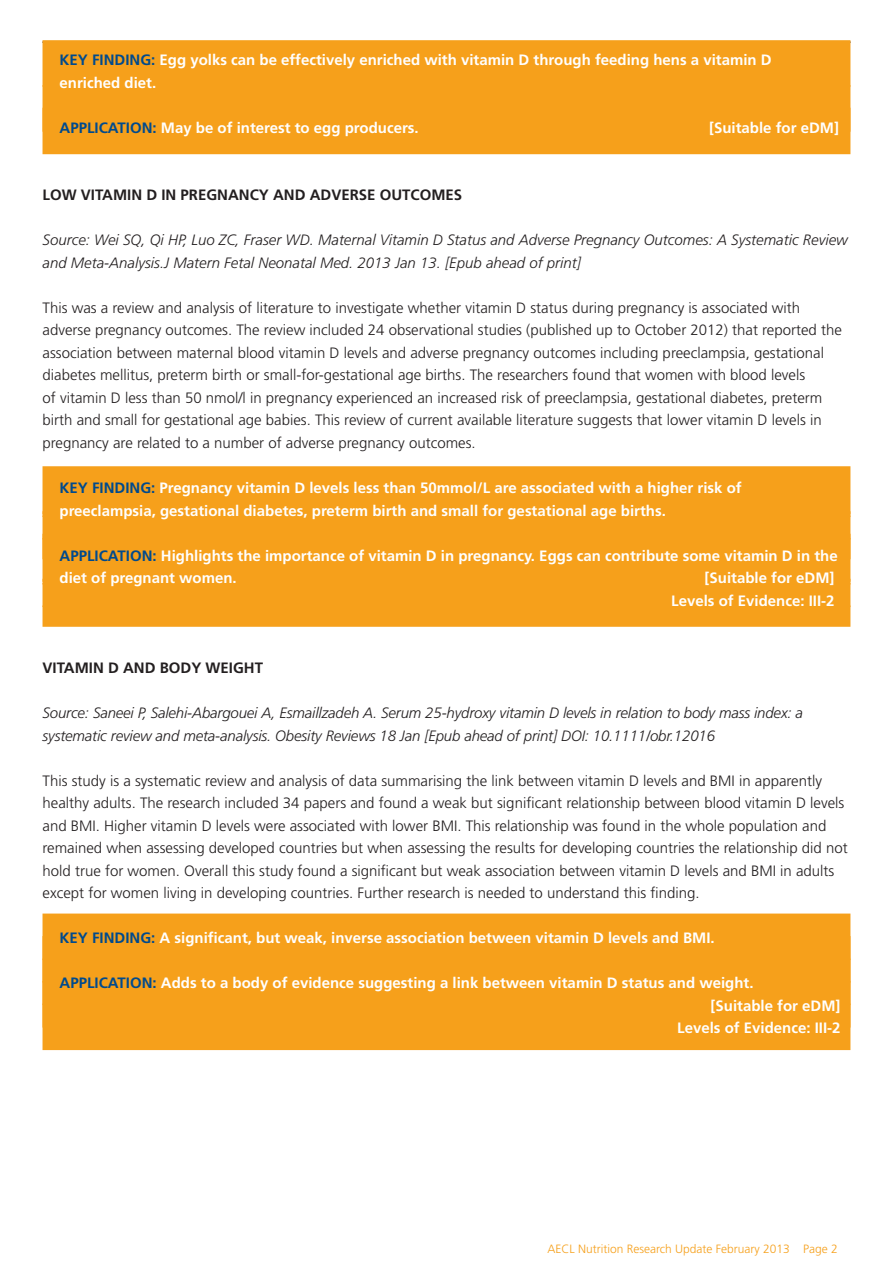
<style>
.page{position:relative;width:893px;height:1263px;background:#fff}
.page>*{position:absolute;margin:0;border:0;box-sizing:border-box;transform-origin:0 0}
.t1{font:300 15px/22.5px "Frutiger";color:#231f20}
.t2{font:700 15px/22.5px "Frutiger";color:#fff}
.t3{font:italic 300 15px/22.5px "Frutiger";letter-spacing:-.01em;color:#231f20}
.t4{font:700 15px "Frutiger";color:#231f20}
.t5{font:300 12px "Frutiger";color:#f6a01b}
.s1{color:#004a8d}
</style>
<div class="page">
<div style="left:43px;top:40px;width:807px;height:47px;background:#f6a01b"></div>
<div style="left:43px;top:85px;width:807px;height:47px;background:#f6a01b"></div>
<div style="left:43px;top:108px;width:807px;height:46px;background:#f6a01b"></div>
<div style="left:43px;top:466px;width:807px;height:48px;background:#f6a01b"></div>
<div style="left:43px;top:511px;width:807px;height:48px;background:#f6a01b"></div>
<div style="left:43px;top:534px;width:807px;height:48px;background:#f6a01b"></div>
<div style="left:43px;top:579px;width:807px;height:48px;background:#f6a01b"></div>
<div style="left:43px;top:913px;width:807px;height:47px;background:#f6a01b"></div>
<div style="left:43px;top:958px;width:807px;height:47px;background:#f6a01b"></div>
<div style="left:43px;top:1003px;width:807px;height:47px;background:#f6a01b"></div>
<p class="t2" style="left:60px;top:49px;width:714px"><span class="s1">KEY FINDING:</span> Egg yolks can be effectively enriched with vitamin D through feeding hens a vitamin D enriched diet.</p>
<p class="t2" style="left:60px;top:116px;width:361px"><span class="s1">APPLICATION:</span> May be of interest to egg producers.</p>
<p class="t2" style="left:709px;top:116px;width:132px">[Suitable for eDM]</p>
<p class="t4" style="left:43px;top:186px;width:421px">LOW VITAMIN D IN PREGNANCY AND ADVERSE OUTCOMES</p>
<p class="t3" style="left:43px;top:229px;width:807px">Source: Wei SQ, Qi HP, Luo ZC, Fraser WD. Maternal Vitamin D Status and Adverse Pregnancy Outcomes: A Systematic Review and Meta-Analysis.J Matern Fetal Neonatal Med. 2013 Jan 13. [Epub ahead of print]</p>
<p class="t1" style="left:43px;top:296px;width:801px">This was a review and analysis of literature to investigate whether vitamin D status during pregnancy is associated with adverse pregnancy outcomes. The review included 24 observational studies (published up to October 2012) that reported the association between maternal blood vitamin D levels and adverse pregnancy outcomes including preeclampsia, gestational diabetes mellitus, preterm birth or small-for-gestational age births. The researchers found that women with blood levels<br>of vitamin D less than 50 nmol/l in pregnancy experienced an increased risk of preeclampsia, gestational diabetes, preterm birth and small for gestational age babies. This review of current available literature suggests that lower vitamin D levels in pregnancy are related to a number of adverse pregnancy outcomes.</p>
<p class="t2" style="left:60px;top:476px;width:684px"><span class="s1">KEY FINDING:</span> Pregnancy vitamin D levels less than 50mmol/L are associated with a higher risk of preeclampsia, gestational diabetes, preterm birth and small for gestational age births.</p>
<p class="t2" style="left:60px;top:544px;width:780px"><span class="s1">APPLICATION:</span> Highlights the importance of vitamin D in pregnancy. Eggs can contribute some vitamin D in the diet of pregnant women.</p>
<p class="t2" style="left:704px;top:566px;width:132px">[Suitable for eDM]</p>
<p class="t2" style="left:671px;top:589px;width:165px">Levels of Evidence: III-2</p>
<p class="t4" style="left:43px;top:659px;width:222px">VITAMIN D AND BODY WEIGHT</p>
<p class="t3" style="left:43px;top:701px;width:762px">Source: Saneei P, Salehi-Abargouei A, Esmaillzadeh A. Serum 25-hydroxy vitamin D levels in relation to body mass index: a systematic review and meta-analysis. Obesity Reviews 18 Jan [Epub ahead of print] DOI: 10.1111/obr.12016</p>
<p class="t1" style="left:43px;top:769px;width:807px">This study is a systematic review and analysis of data summarising the link between vitamin D levels and BMI in apparently healthy adults. The research included 34 papers and found a weak but significant relationship between blood vitamin D levels and BMI. Higher vitamin D levels were associated with lower BMI. This relationship was found in the whole population and remained when assessing developed countries but when assessing the results for developing countries the relationship did not hold true for women. Overall this study found a significant but weak association between vitamin D levels and BMI in adults except for women living in developing countries. Further research is needed to understand this finding.</p>
<p class="t2" style="left:60px;top:926px;width:657px"><span class="s1">KEY FINDING:</span> A significant, but weak, inverse association between vitamin D levels and BMI.</p>
<p class="t2" style="left:60px;top:971px;width:695px"><span class="s1">APPLICATION:</span> Adds to a body of evidence suggesting a link between vitamin D status and weight.</p>
<p class="t2" style="left:710px;top:994px;width:132px">[Suitable for eDM]</p>
<p class="t2" style="left:677px;top:1016px;width:165px">Levels of Evidence: III-2</p>
<p class="t5" style="left:547px;top:1242px;width:292px">AECL Nutrition Research Update February 2013 Page 2</p>
</div>
